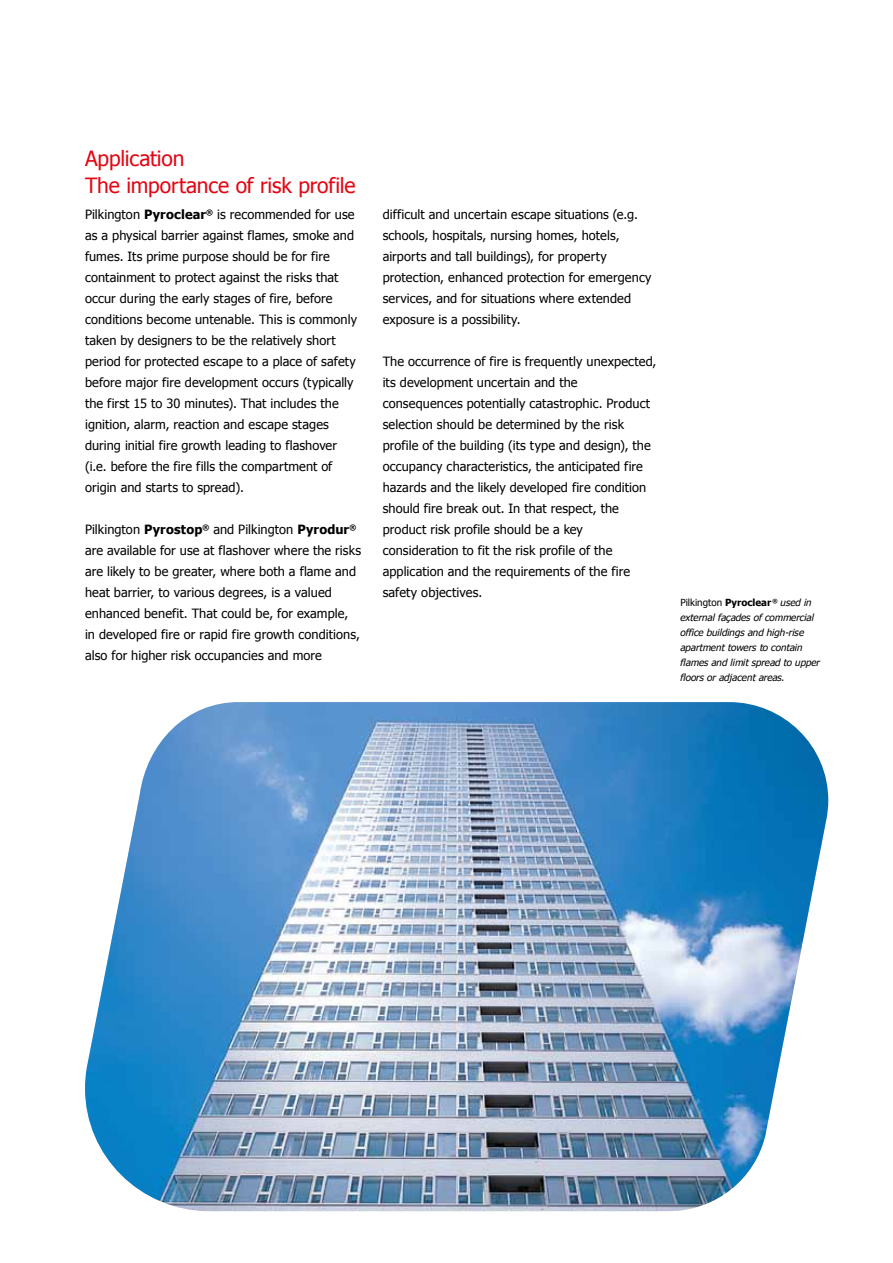
<style>
.page{position:relative;width:893px;height:1263px;background:#fff}
.page>*{position:absolute;margin:0;border:0;box-sizing:border-box;transform-origin:0 0}
.t1{font:21px/27px "Tahoma";letter-spacing:-.005em;color:#e30613}
.t2{font:12.75px/21px "Tahoma";letter-spacing:.005em;color:#000}
.t3{font:italic 9.75px/15px "Tahoma";color:#000}
.s1{font-weight:700}
.s2{font-style:normal}
.s3{font-weight:700;font-style:normal}
</style>
<div class="page">
<img style="left:85px;top:702px;width:743px;height:509px">
<h1 class="t1" style="left:85px;top:143px;width:272px">Application<br>The importance of risk profile</h1>
<p class="t2" style="left:85px;top:203px;width:274px">Pilkington <span class="s1">Pyroclear</span><sup>®</sup> is recommended for use as a physical barrier against flames, smoke and fumes. Its prime purpose should be for fire containment to protect against the risks that occur during the early stages of fire, before conditions become untenable. This is commonly taken by designers to be the relatively short period for protected escape to a place of safety before major fire development occurs (typically the first 15 to 30 minutes). That includes the ignition, alarm, reaction and escape stages during initial fire growth leading to flashover (i.e. before the fire fills the compartment of origin and starts to spread).</p>
<p class="t2" style="left:85px;top:518px;width:278px">Pilkington <span class="s1">Pyrostop</span><sup>®</sup> and Pilkington <span class="s1">Pyrodur</span><sup>® </sup>are available for use at flashover where the risks are likely to be greater, where both a flame and heat barrier, to various degrees, is a valued enhanced benefit. That could be, for example, in developed fire or rapid fire growth conditions, also for higher risk occupancies and more</p>
<p class="t2" style="left:383px;top:203px;width:270px">difficult and uncertain escape situations (e.g. schools, hospitals, nursing homes, hotels, airports and tall buildings), for property protection, enhanced protection for emergency services, and for situations where extended exposure is a possibility.</p>
<p class="t2" style="left:383px;top:350px;width:275px">The occurrence of fire is frequently unexpected, its development uncertain and the consequences potentially catastrophic. Product selection should be determined by the risk profile of the building (its type and design), the occupancy characteristics, the anticipated fire hazards and the likely developed fire condition should fire break out. In that respect, the product risk profile should be a key consideration to fit the risk profile of the application and the requirements of the fire safety objectives.</p>
<p class="t3" style="left:680px;top:594px;width:141px"><span class="s2">Pilkington</span> <span class="s3">Pyroclear</span> <sup>®</sup> used in external façades of commercial office buildings and high-rise apartment towers to contain flames and limit spread to upper floors or adjacent areas.</p>
</div>
